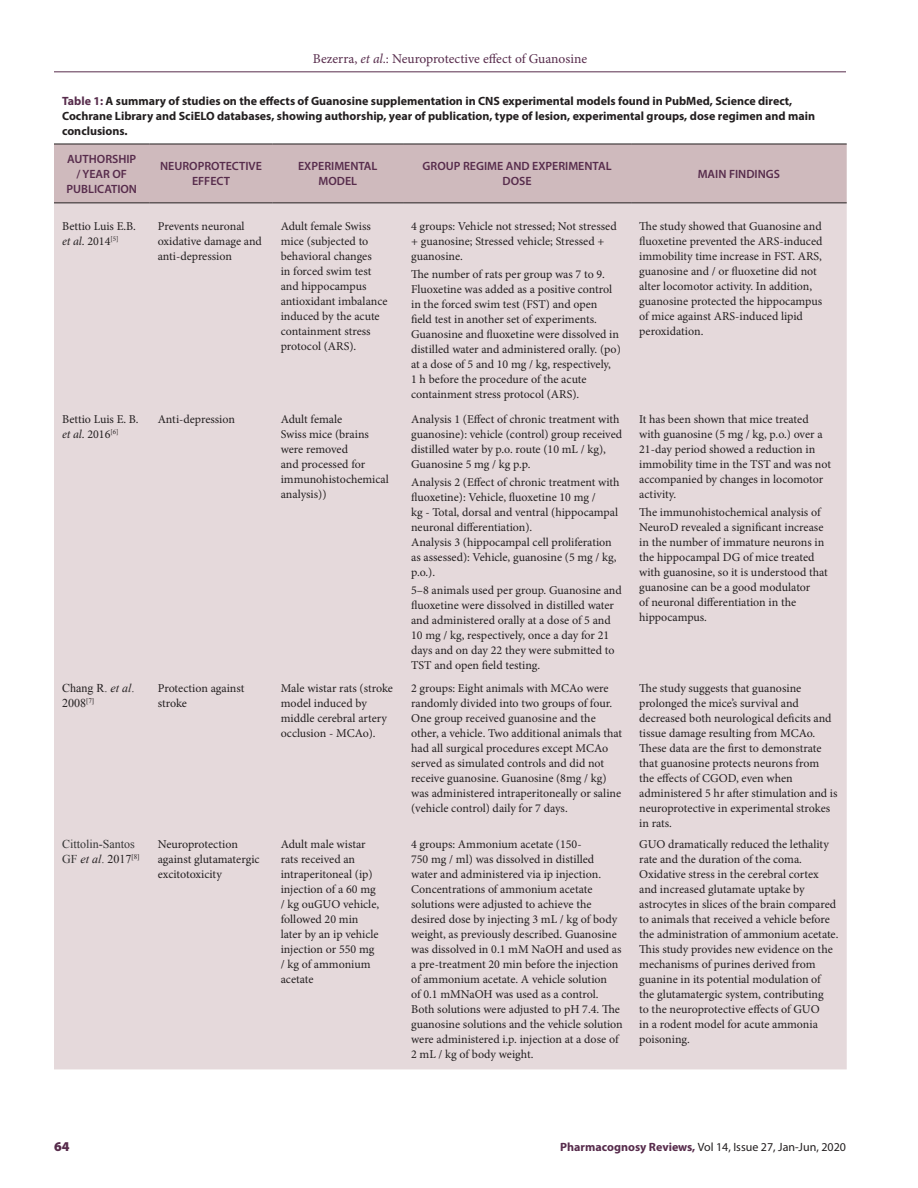
<style>
.page{position:relative;width:918px;height:1188px;background:#fff}
.page>*{position:absolute;margin:0;border:0;box-sizing:border-box;transform-origin:0 0}
.t1{font:13.5px "Minion Pro";color:#572c4c}
.LRH{font:900 13.5px "Myriad Pro";color:#572c4c}
.TB{font:12px/15px "Minion Pro";color:#231f20}
.TT{font:700 12px/15px "Myriad Pro";color:#231f20}
.TCH{font:600 12px/15px "Myriad Pro";color:#572c4c;text-align:center}
.LRH-2{font:12px "Myriad Pro";color:#231f20}
.TB-2{font:12px/15px "Times New Roman";color:#333}
.TB-3{font:12px/15px "Times New Roman";color:#231f20}
.s1{font-style:italic}
.s2{color:#572c4c}
.s3{font-style:italic;color:#231f20}
.s4{color:#231f20}
.s5{font-weight:700;color:#572c4c}
</style>
<div class="page">
<hr style="left:54px;top:72px;width:792px;height:1px;background:#572c4c">
<div style="left:54px;top:145px;width:793px;height:58px;background:#cfbabd"></div>
<div style="left:54px;top:204px;width:793px;height:865px;background:#e5d9db"></div>
<hr style="left:54px;top:144px;width:96px;height:1px;background:#231f20">
<hr style="left:150px;top:144px;width:123px;height:1px;background:#231f20">
<hr style="left:273px;top:144px;width:130px;height:1px;background:#231f20">
<hr style="left:403px;top:144px;width:228px;height:1px;background:#231f20">
<hr style="left:631px;top:144px;width:216px;height:1px;background:#231f20">
<hr style="left:54px;top:203px;width:96px;height:1px;background:#231f20">
<hr style="left:150px;top:203px;width:123px;height:1px;background:#231f20">
<hr style="left:273px;top:203px;width:130px;height:1px;background:#231f20">
<hr style="left:403px;top:203px;width:228px;height:1px;background:#231f20">
<hr style="left:631px;top:203px;width:216px;height:1px;background:#231f20">
<p class="t1" style="left:313px;top:50px;width:276px">Bezerra, <span class="s1">et al</span>.: Neuroprotective effect of Guanosine</p>
<p class="TT" style="left:62px;top:94px;width:754px"><span class="s2">Table 1:</span> A summary of studies on the effects of Guanosine supplementation in CNS experimental models found in PubMed, Science direct,<br>Cochrane Library and SciELO databases, showing authorship, year of publication, type of lesion, experimental groups, dose regimen and main conclusions.</p>
<p class="TCH" style="left:67px;top:151px;width:72px">AUTHORSHIP / YEAR OF<br>PUBLICATION</p>
<p class="TCH" style="left:160px;top:159px;width:103px">NEUROPROTECTIVE<br>EFFECT</p>
<p class="TCH" style="left:298px;top:159px;width:81px">EXPERIMENTAL<br>MODEL</p>
<p class="TCH" style="left:423px;top:159px;width:191px">GROUP REGIME AND EXPERIMENTAL<br>DOSE</p>
<p class="TCH" style="left:698px;top:166px;width:84px">MAIN FINDINGS</p>
<p class="TB" style="left:62px;top:219px;width:75px">Bettio Luis E.B. <span class="s1">et al</span>. 2014<sup>[5]</sup></p>
<p class="TB" style="left:158px;top:219px;width:106px">Prevents neuronal oxidative damage and anti-depression</p>
<p class="TB" style="left:281px;top:219px;width:108px">Adult female Swiss mice (subjected to behavioral changes<br>in forced swim test and hippocampus antioxidant imbalance induced by the acute containment stress protocol (ARS).</p>
<p class="TB" style="left:411px;top:219px;width:207px">4 groups: Vehicle not stressed; Not stressed + guanosine; Stressed vehicle; Stressed + guanosine.</p>
<p class="TB" style="left:639px;top:219px;width:185px">The study showed that Guanosine and fluoxetine prevented the ARS-induced immobility time increase in FST. ARS, guanosine and / or fluoxetine did not alter locomotor activity. In addition, guanosine protected the hippocampus of mice against ARS-induced lipid peroxidation.</p>
<p class="TB" style="left:411px;top:267px;width:211px">The number of rats per group was 7 to 9.<br>Fluoxetine was added as a positive control in the forced swim test (FST) and open field test in another set of experiments.<br>Guanosine and fluoxetine were dissolved in distilled water and administered orally. (po) at a dose of 5 and 10 mg / kg, respectively,<br>1 h before the procedure of the acute containment stress protocol (ARS).</p>
<p class="TB" style="left:62px;top:412px;width:78px">Bettio Luis E. B. <span class="s1">et al</span>. 2016<sup>[6]</sup></p>
<p class="TB" style="left:158px;top:412px;width:79px">Anti-depression</p>
<p class="TB" style="left:281px;top:412px;width:110px">Adult female<br>Swiss mice (brains were removed<br>and processed for immunohistochemical analysis))</p>
<p class="TB" style="left:411px;top:412px;width:213px">Analysis 1 (Effect of chronic treatment with guanosine): vehicle (control) group received distilled water by p.o. route (10 mL / kg), Guanosine 5 mg / kg p.p.</p>
<p class="TB" style="left:411px;top:475px;width:210px">Analysis 2 (Effect of chronic treatment with fluoxetine): Vehicle, fluoxetine 10 mg /<br>kg - Total, dorsal and ventral (hippocampal neuronal differentiation).<br>Analysis 3 (hippocampal cell proliferation as assessed): Vehicle, guanosine (5 mg / kg, p.o.).</p>
<p class="TB" style="left:411px;top:583px;width:212px">5–8 animals used per group. Guanosine and fluoxetine were dissolved in distilled water and administered orally at a dose of 5 and 10 mg / kg, respectively, once a day for 21 days and on day 22 they were submitted to TST and open field testing.</p>
<p class="TB" style="left:639px;top:412px;width:193px">It has been shown that mice treated with guanosine (5 mg / kg, p.o.) over a<br>21-day period showed a reduction in immobility time in the TST and was not accompanied by changes in locomotor activity.</p>
<p class="TB" style="left:639px;top:505px;width:190px">The immunohistochemical analysis of NeuroD revealed a significant increase in the number of immature neurons in the hippocampal DG of mice treated with guanosine, so it is understood that guanosine can be a good modulator<br>of neuronal differentiation in the hippocampus.</p>
<p class="TB-3" style="left:62px;top:680px;width:74px">Chang R. <span class="s1">et al</span>.<br>2008<sup>[7]</sup></p>
<p class="TB" style="left:158px;top:681px;width:88px">Protection against stroke</p>
<p class="TB" style="left:281px;top:681px;width:114px">Male wistar rats (stroke model induced by middle cerebral artery occlusion - MCAo).</p>
<p class="TB" style="left:411px;top:681px;width:213px">2 groups: Eight animals with MCAo were randomly divided into two groups of four.<br>One group received guanosine and the other, a vehicle. Two additional animals that had all surgical procedures except MCAo served as simulated controls and did not receive guanosine. Guanosine (8mg / kg) was administered intraperitoneally or saline (vehicle control) daily for 7 days.</p>
<p class="TB" style="left:639px;top:681px;width:200px">The study suggests that guanosine prolonged the mice’s survival and decreased both neurological deficits and tissue damage resulting from MCAo.<br>These data are the first to demonstrate that guanosine protects neurons from<br>the effects of CGOD, even when administered 5 hr after stimulation and is neuroprotective in experimental strokes in rats.</p>
<p class="TB-2" style="left:62px;top:836px;width:79px">Cittolin-Santos<br>GF <span class="s3">et al</span><span class="s4">. 2017</span><sup>[8]</sup></p>
<p class="TB" style="left:158px;top:837px;width:103px">Neuroprotection against glutamatergic excitotoxicity</p>
<p class="TB" style="left:281px;top:837px;width:100px">Adult male wistar rats received an intraperitoneal (ip) injection of a 60 mg / kg ouGUO vehicle, followed 20 min later by an ip vehicle injection or 550 mg / kg of ammonium acetate</p>
<p class="TB" style="left:411px;top:837px;width:213px">4 groups: Ammonium acetate (150-<br>750 mg / ml) was dissolved in distilled water and administered via ip injection.<br>Concentrations of ammonium acetate solutions were adjusted to achieve the desired dose by injecting 3 mL / kg of body weight, as previously described. Guanosine was dissolved in 0.1 mM NaOH and used as a pre-treatment 20 min before the injection of ammonium acetate. A vehicle solution<br>of 0.1 mMNaOH was used as a control.<br>Both solutions were adjusted to pH 7.4. The guanosine solutions and the vehicle solution were administered i.p. injection at a dose of 2 mL / kg of body weight.</p>
<p class="TB" style="left:639px;top:837px;width:201px">GUO dramatically reduced the lethality rate and the duration of the coma.<br>Oxidative stress in the cerebral cortex and increased glutamate uptake by astrocytes in slices of the brain compared to animals that received a vehicle before the administration of ammonium acetate.<br>This study provides new evidence on the mechanisms of purines derived from guanine in its potential modulation of the glutamatergic system, contributing<br>to the neuroprotective effects of GUO<br>in a rodent model for acute ammonia poisoning.</p>
<p class="LRH" style="left:54px;top:1137px;width:17px">64</p>
<p class="LRH-2" style="left:560px;top:1139px;width:287px"><span class="s5">Pharmacognosy Reviews,</span> Vol 14, Issue 27, Jan-Jun, 2020</p>
</div>
